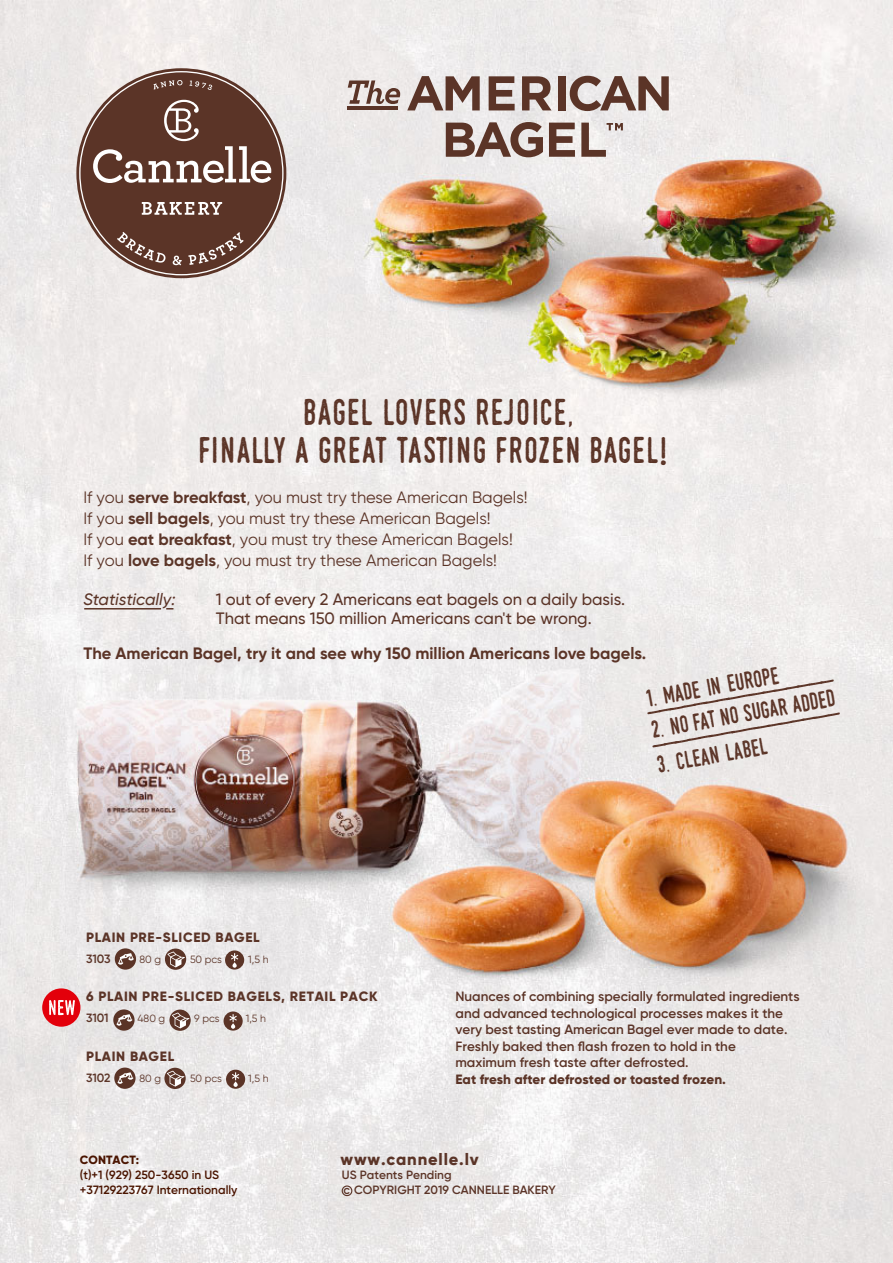
<style>
.page{position:relative;width:893px;height:1263px;background:#fff}
.page>*{position:absolute;margin:0;border:0;box-sizing:border-box;transform-origin:0 0}
.t1{font:36px/37.5px "Monthoers Vintage";letter-spacing:.03em;color:#5b3427;text-align:center}
.t2{font:23.55px "Monthoers Vintage";color:#5b3427}
.t3{font:16.5px/21px "Gilroy";color:#5b3427}
.t4{font:500 16.5px/19.5px "Gilroy";color:#5b3427}
.t5{font:700 16.5px "Gilroy";color:#5b3427}
.t6{font:800 16.5px "Gilroy";letter-spacing:.05em;color:#5b3427}
.t7{font:italic 500 16.5px "Gilroy";color:#5b3427}
.t8{font:600 13.5px/16.5px "Gilroy";color:#5b3427}
.t9{font:800 13.5px "Gilroy";letter-spacing:.05em;color:#5b3427}
.t10{font:800 13.5px "Gilroy";color:#5b3427}
.t11{font:600 12px/15px "Gilroy";color:#5b3427}
.t12{font:600 12px/15px "Gilroy";color:#4a1400}
.t13{font:800 12px "Gilroy";color:#4a1400}
.t14{font:10.5px "Gilroy";color:#5b3427}
.s1{font-weight:700}
</style>
<div class="page">
<img style="left:0;top:0;width:893px;height:1263px">
<svg style="left:348px;top:80px;width:52px;height:24px"></svg>
<svg style="left:407px;top:76px;width:73px;height:34px;background:#a08b84"></svg>
<svg style="left:489px;top:76px;width:26px;height:34px"></svg>
<svg style="left:522px;top:76px;width:29px;height:34px"></svg>
<div style="left:558px;top:76px;width:8px;height:34px;background:#5b3427"></div>
<svg style="left:570px;top:76px;width:99px;height:35px;background:#a38e87"></svg>
<svg style="left:446px;top:122px;width:97px;height:35px;background:#9a837c"></svg>
<svg style="left:549px;top:123px;width:26px;height:34px"></svg>
<hr style="left:347px;top:107px;width:51px;height:3px;background:#5b3427">
<svg style="left:581px;top:123px;width:42px;height:34px"></svg>
<div style="left:224px;top:1011px;width:19px;height:19px;background:#5b3427;border-radius:50%"></div>
<svg style="left:229px;top:1014px;width:8px;height:15px"></svg>
<svg style="left:169px;top:1009px;width:22px;height:22px"></svg>
<svg style="left:172px;top:1012px;width:17px;height:16px"></svg>
<svg style="left:113px;top:1009px;width:22px;height:22px"></svg>
<svg style="left:116px;top:1014px;width:16px;height:12px"></svg>
<div style="left:226px;top:1070px;width:19px;height:19px;background:#5b3427;border-radius:50%"></div>
<svg style="left:232px;top:1072px;width:7px;height:15px"></svg>
<svg style="left:164px;top:1068px;width:22px;height:21px"></svg>
<svg style="left:167px;top:1071px;width:17px;height:15px"></svg>
<svg style="left:114px;top:1067px;width:22px;height:22px"></svg>
<svg style="left:117px;top:1072px;width:16px;height:12px"></svg>
<div style="left:225px;top:950px;width:19px;height:19px;background:#5b3427;border-radius:50%"></div>
<svg style="left:231px;top:953px;width:7px;height:15px"></svg>
<svg style="left:165px;top:948px;width:21px;height:22px"></svg>
<svg style="left:167px;top:951px;width:18px;height:16px"></svg>
<svg style="left:115px;top:948px;width:21px;height:22px"></svg>
<svg style="left:118px;top:953px;width:16px;height:12px"></svg>
<hr style="left:84px;top:608px;width:77px;height:1px;background:#5b3427">
<svg style="left:79px;top:71px;width:205px;height:204px;background:#86695f"></svg>
<div style="left:342px;top:1185px;width:10px;height:11px;border:1px solid #5b3427;border-radius:50%"></div>
<svg style="left:647px;top:679px;width:193px;height:68px;background:#e3dedc"></svg>
<div style="left:42px;top:988px;width:38px;height:39px;background:#e3000b;border-radius:50%"></div>
<svg style="left:49px;top:1000px;width:26px;height:15px"></svg>
<h1 class="t1" style="left:198px;top:394px;width:469px">BAGEL LOVERS REJOICE,<br>FINALLY A GREAT TASTING FROZEN BAGEL!</h1>
<p class="t3" style="left:83px;top:486px;width:446px">If you <span class="s1">serve breakfast</span>, you must try these American Bagels!<br>If you <span class="s1">sell bagels</span>, you must try these American Bagels!<br>If you <span class="s1">eat breakfast</span>, you must try these American Bagels!<br>If you <span class="s1">love bagels</span>, you must try these American Bagels!</p>
<p class="t7" style="left:83px;top:589px;width:93px">Statistically:</p>
<p class="t4" style="left:216px;top:589px;width:411px">1 out of every 2 Americans eat bagels on a daily basis.<br>That means 150 million Americans can't be wrong.</p>
<p class="t5" style="left:83px;top:643px;width:564px">The American Bagel, try it and see why 150 million Americans love bagels.</p>
<p class="t9" style="left:86px;top:928px;width:175px">PLAIN PRE-SLICED BAGEL</p>
<p class="t11" style="left:86px;top:951px;width:26px">3103</p>
<p class="t14" style="left:139px;top:953px;width:23px">80 g</p>
<p class="t14" style="left:190px;top:953px;width:33px">50 pcs</p>
<p class="t14" style="left:248px;top:953px;width:22px">1,5 h</p>
<p class="t9" style="left:86px;top:988px;width:293px">6 PLAIN PRE-SLICED BAGELS, RETAIL PACK</p>
<p class="t11" style="left:86px;top:1010px;width:24px">3101</p>
<p class="t14" style="left:138px;top:1012px;width:29px">480 g</p>
<p class="t14" style="left:194px;top:1012px;width:27px">9 pcs</p>
<p class="t14" style="left:246px;top:1012px;width:22px">1,5 h</p>
<p class="t9" style="left:86px;top:1048px;width:90px">PLAIN BAGEL</p>
<p class="t11" style="left:86px;top:1070px;width:26px">3102</p>
<p class="t14" style="left:139px;top:1072px;width:23px">80 g</p>
<p class="t14" style="left:190px;top:1072px;width:33px">50 pcs</p>
<p class="t14" style="left:248px;top:1072px;width:22px">1,5 h</p>
<h2 class="t2" style="left:644px;top:685px;width:136px;rotate:-10deg">1. MADE IN EUROPE</h2>
<h2 class="t2" style="left:655px;top:752px;width:114px;rotate:-10deg">3. CLEAN LABEL</h2>
<h2 class="t2" style="left:649px;top:716px;width:188px;rotate:-10deg">2. NO FAT NO SUGAR ADDED</h2>
<p class="t8" style="left:455px;top:988px;width:346px">Nuances of combining specially formulated ingredients and advanced technological processes makes it the very best tasting American Bagel ever made to date.<br>Freshly baked then flash frozen to hold in the maximum fresh taste after defrosted.</p>
<p class="t10" style="left:455px;top:1070px;width:272px">Eat fresh after defrosted or toasted frozen.</p>
<p class="t13" style="left:80px;top:1152px;width:61px">CONTACT:</p>
<p class="t12" style="left:80px;top:1167px;width:159px">(t)+1 (929) 250-3650 in US +37129223767 Internationally</p>
<p class="t6" style="left:341px;top:1148px;width:140px">www.cannelle.lv</p>
<p class="t11" style="left:342px;top:1167px;width:215px">US Patents Pending<br>c COPYRIGHT 2019 CANNELLE BAKERY</p>
</div>
